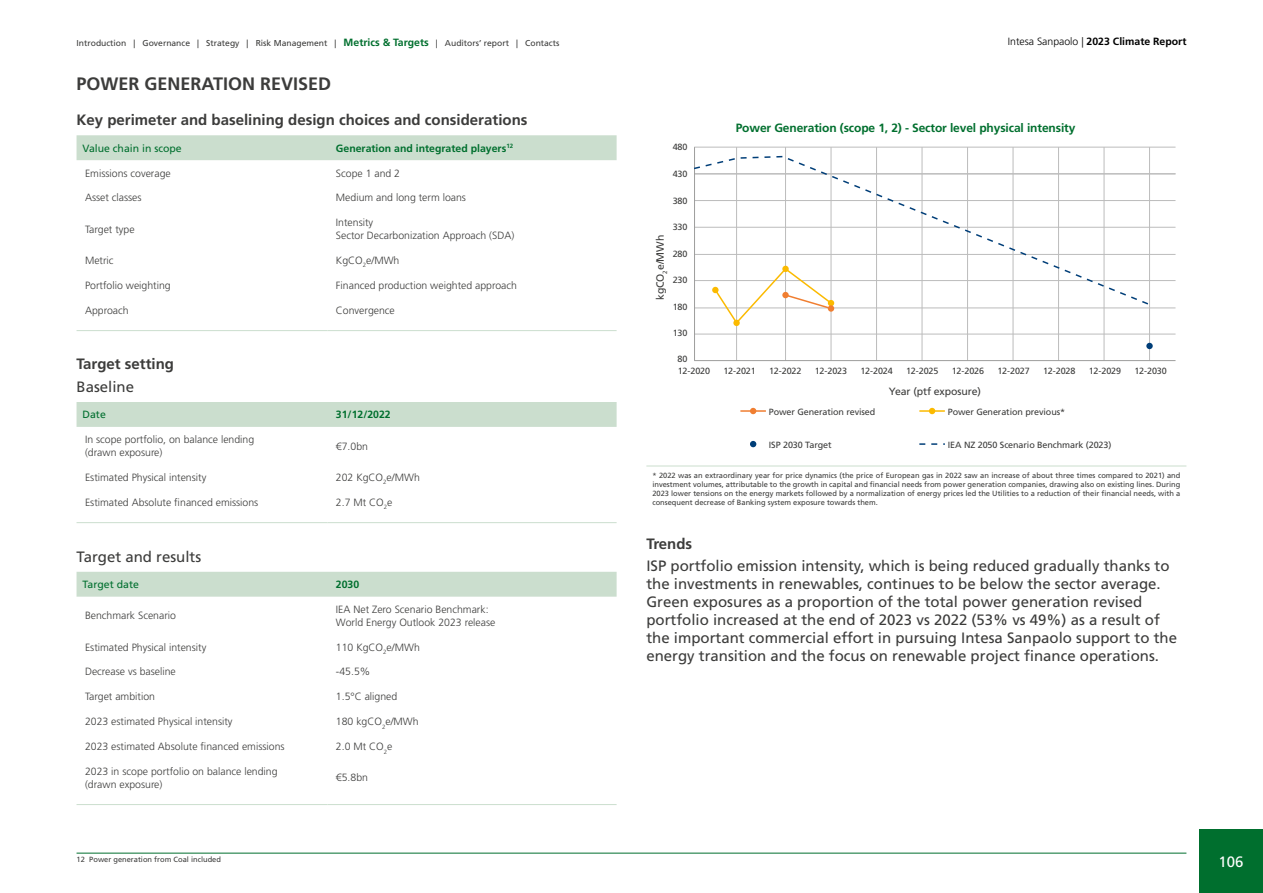
<style>
.page{position:relative;width:1263px;height:893px;background:#fff}
.page>*{position:absolute;margin:0;border:0;box-sizing:border-box;transform-origin:0 0}
.t1{font:700 18px "Frutiger LT Std";color:#3c3c3b}
.t2{font:15px/18px "Frutiger LT Std";color:#3c3c3b}
.t3{font:700 15px "Frutiger LT Std";color:#3c3c3b}
.t4{font:15px "Frutiger LT Std";color:#fff}
.t5{font:700 12px "Frutiger LT Std";letter-spacing:-.01em;color:#006f2e}
.t6{font:300 10.5px/12.6px "Frutiger LT Std";color:#3c3c3b}
.t7{font:700 10.5px "Frutiger LT Std";color:#006f2e}
.t8{font:700 10.5px "Frutiger LT Std";color:#000}
.t9{font:10.5px "Frutiger LT Std";color:#006f2e}
.t10{font:10.5px "Frutiger LT Std";letter-spacing:-.01em;color:#3c3c3b}
.t11{font:9px "Frutiger LT Std";letter-spacing:-.01em;color:#3c3c3b}
.t12{font:8.55px "Frutiger LT Std";color:#3c3c3b}
.t13{font:7.5px/9px "Frutiger LT Std";color:#3c3c3b;text-align:justify}
.s1{font-weight:700;font-size:10.5px;color:#006f2e}
.s2{font-weight:300}
</style>
<div class="page">
<hr style="left:77px;top:853px;width:1109px;height:1px;background:#006f2e">
<div style="left:77px;top:135px;width:540px;height:25px;background:#cbdece"></div>
<hr style="left:77px;top:330px;width:250px;height:1px;background:#cbdece">
<hr style="left:327px;top:330px;width:290px;height:1px;background:#cbdece">
<div style="left:77px;top:402px;width:540px;height:25px;background:#cbdece"></div>
<hr style="left:77px;top:522px;width:250px;height:1px;background:#cbdece">
<hr style="left:327px;top:522px;width:290px;height:1px;background:#cbdece">
<div style="left:77px;top:572px;width:540px;height:25px;background:#cbdece"></div>
<hr style="left:77px;top:804px;width:250px;height:1px;background:#cbdece">
<hr style="left:327px;top:804px;width:290px;height:1px;background:#cbdece">
<hr style="left:646px;top:466px;width:540px;height:1px;background:#cbdece">
<hr style="left:694px;top:200px;width:481px;height:1px;background:#bcbcbc">
<hr style="left:694px;top:334px;width:481px;height:1px;background:#bcbcbc">
<hr style="left:694px;top:308px;width:481px;height:1px;background:#bcbcbc">
<hr style="left:694px;top:280px;width:481px;height:1px;background:#bcbcbc">
<hr style="left:694px;top:254px;width:481px;height:1px;background:#bcbcbc">
<hr style="left:694px;top:227px;width:481px;height:1px;background:#bcbcbc">
<hr style="left:736px;top:147px;width:1px;height:214px;background:#bcbcbc">
<hr style="left:785px;top:147px;width:1px;height:214px;background:#bcbcbc">
<hr style="left:831px;top:147px;width:1px;height:214px;background:#bcbcbc">
<hr style="left:876px;top:147px;width:1px;height:214px;background:#bcbcbc">
<hr style="left:922px;top:147px;width:1px;height:214px;background:#bcbcbc">
<hr style="left:967px;top:147px;width:1px;height:214px;background:#bcbcbc">
<hr style="left:1013px;top:147px;width:1px;height:214px;background:#bcbcbc">
<hr style="left:1058px;top:147px;width:1px;height:214px;background:#bcbcbc">
<hr style="left:1104px;top:147px;width:1px;height:214px;background:#bcbcbc">
<hr style="left:1149px;top:147px;width:1px;height:214px;background:#bcbcbc">
<hr style="left:694px;top:147px;width:481px;height:1px;background:#bcbcbc">
<hr style="left:694px;top:174px;width:481px;height:1px;background:#bcbcbc">
<hr style="left:694px;top:173px;width:481px;height:1px;background:#bcbcbc">
<hr style="left:694px;top:360px;width:481px;height:1px;background:#9d9d9c">
<hr style="left:694px;top:147px;width:1px;height:214px;background:#9d9d9c">
<svg style="left:694px;top:155px;width:459px;height:152px"></svg>
<div style="left:782px;top:266px;width:7px;height:6px;background:#fbba00;border-radius:50%"></div>
<svg style="left:712px;top:267px;width:122px;height:58px"></svg>
<div style="left:1146px;top:343px;width:7px;height:6px;background:#003e78;border-radius:50%"></div>
<svg style="left:750px;top:441px;width:6px;height:6px"></svg>
<hr style="left:740px;top:410px;width:26px;height:2px;background:#f07e31">
<svg style="left:750px;top:408px;width:6px;height:6px"></svg>
<svg style="left:919px;top:443px;width:26px;height:2px"></svg>
<hr style="left:919px;top:410px;width:26px;height:2px;background:#fbba00">
<svg style="left:929px;top:408px;width:6px;height:6px"></svg>
<div style="left:1199px;top:829px;width:64px;height:64px;background:#006f2e"></div>
<p class="t12" style="left:77px;top:38px;width:484px">Introduction | Governance | Strategy | Risk Management | <span class="s1">Metrics &amp; Targets</span> | Auditors’ report | Contacts</p>
<p class="t8" style="left:1008px;top:35px;width:180px"><span class="s2">Intesa Sanpaolo |</span> 2023 Climate Report</p>
<h1 class="t1" style="left:77px;top:73px;width:256px">POWER GENERATION REVISED</h1>
<h2 class="t3" style="left:77px;top:111px;width:452px">Key perimeter and baselining design choices and considerations</h2>
<p class="t9" style="left:83px;top:142px;width:101px">Value chain in scope</p>
<p class="t7" style="left:336px;top:142px;width:179px">Generation and integrated players<sup>12</sup></p>
<p class="t6" style="left:85px;top:167px;width:87px">Emissions coverage</p>
<p class="t6" style="left:336px;top:167px;width:66px">Scope 1 and 2</p>
<p class="t6" style="left:85px;top:192px;width:58px">Asset classes</p>
<p class="t6" style="left:336px;top:192px;width:132px">Medium and long term loans</p>
<p class="t6" style="left:85px;top:223px;width:51px">Target type</p>
<p class="t6" style="left:336px;top:217px;width:180px">Intensity<br>Sector Decarbonization Approach (SDA)</p>
<p class="t6" style="left:85px;top:254px;width:30px">Metric</p>
<p class="t6" style="left:336px;top:254px;width:65px">KgCO<sub>2</sub>e/MWh</p>
<p class="t6" style="left:85px;top:279px;width:87px">Portfolio weighting</p>
<p class="t6" style="left:336px;top:279px;width:183px">Financed production weighted approach</p>
<p class="t6" style="left:85px;top:304px;width:45px">Approach</p>
<p class="t6" style="left:336px;top:304px;width:60px">Convergence</p>
<h2 class="t3" style="left:77px;top:355px;width:99px">Target setting</h2>
<h2 class="t2" style="left:77px;top:378px;width:59px">Baseline</h2>
<p class="t9" style="left:83px;top:409px;width:25px">Date</p>
<p class="t7" style="left:336px;top:409px;width:56px">31/12/2022</p>
<p class="t6" style="left:85px;top:433px;width:171px">In scope portfolio, on balance lending (drawn exposure)</p>
<p class="t6" style="left:336px;top:440px;width:34px">€7.0bn</p>
<p class="t6" style="left:85px;top:471px;width:123px">Estimated Physical intensity</p>
<p class="t6" style="left:336px;top:471px;width:85px">202 KgCO<sub>2</sub>e/MWh</p>
<p class="t6" style="left:85px;top:496px;width:175px">Estimated Absolute financed emissions</p>
<p class="t6" style="left:336px;top:496px;width:58px">2.7 Mt CO<sub>2</sub>e</p>
<h2 class="t2" style="left:77px;top:547px;width:126px">Target and results</h2>
<p class="t9" style="left:83px;top:578px;width:58px">Target date</p>
<p class="t7" style="left:336px;top:578px;width:25px">2030</p>
<p class="t6" style="left:85px;top:610px;width:93px">Benchmark Scenario</p>
<p class="t6" style="left:336px;top:603px;width:161px">IEA Net Zero Scenario Benchmark:<br>World Energy Outlook 2023 release</p>
<p class="t6" style="left:85px;top:641px;width:123px">Estimated Physical intensity</p>
<p class="t6" style="left:336px;top:641px;width:85px">110 KgCO<sub>2</sub>e/MWh</p>
<p class="t6" style="left:85px;top:666px;width:92px">Decrease vs baseline</p>
<p class="t6" style="left:336px;top:666px;width:36px">-45.5%</p>
<p class="t6" style="left:85px;top:690px;width:72px">Target ambition</p>
<p class="t6" style="left:336px;top:690px;width:63px">1.5°C aligned</p>
<p class="t6" style="left:85px;top:715px;width:149px">2023 estimated Physical intensity</p>
<p class="t6" style="left:336px;top:715px;width:84px">180 kgCO<sub>2</sub>e/MWh</p>
<p class="t6" style="left:85px;top:740px;width:201px">2023 estimated Absolute financed emissions</p>
<p class="t6" style="left:336px;top:740px;width:58px">2.0 Mt CO<sub>2</sub>e</p>
<p class="t6" style="left:85px;top:765px;width:194px">2023 in scope portfolio on balance lending (drawn exposure)</p>
<p class="t6" style="left:336px;top:771px;width:34px">€5.8bn</p>
<p class="t13" style="left:77px;top:855px;width:146px">12 Power generation from Coal included</p>
<p class="t11" style="left:673px;top:141px;width:16px">480</p>
<p class="t11" style="left:673px;top:169px;width:16px">430</p>
<p class="t11" style="left:673px;top:195px;width:16px">380</p>
<p class="t11" style="left:673px;top:222px;width:16px">330</p>
<p class="t10" style="left:654px;top:300px;width:66px;rotate:-90deg">kgCO<sub>2</sub>e/MWh</p>
<p class="t11" style="left:673px;top:248px;width:16px">280</p>
<p class="t11" style="left:673px;top:275px;width:16px">230</p>
<p class="t11" style="left:673px;top:301px;width:16px">180</p>
<p class="t11" style="left:673px;top:328px;width:16px">130</p>
<p class="t11" style="left:678px;top:354px;width:11px">80</p>
<p class="t5" style="left:736px;top:121px;width:341px">Power Generation (scope 1, 2) - Sector level physical intensity</p>
<p class="t11" style="left:678px;top:365px;width:34px">12-2020</p>
<p class="t11" style="left:723px;top:365px;width:34px">12-2021</p>
<p class="t11" style="left:769px;top:365px;width:34px">12-2022</p>
<p class="t11" style="left:815px;top:365px;width:34px">12-2023</p>
<p class="t11" style="left:860px;top:365px;width:34px">12-2024</p>
<p class="t11" style="left:906px;top:365px;width:34px">12-2025</p>
<p class="t11" style="left:952px;top:365px;width:34px">12-2026</p>
<p class="t11" style="left:997px;top:365px;width:34px">12-2027</p>
<p class="t11" style="left:1043px;top:365px;width:34px">12-2028</p>
<p class="t11" style="left:1089px;top:365px;width:34px">12-2029</p>
<p class="t11" style="left:1134px;top:365px;width:34px">12-2030</p>
<p class="t11" style="left:769px;top:406px;width:108px">Power Generation revised</p>
<p class="t11" style="left:769px;top:439px;width:64px">ISP 2030 Target</p>
<p class="t10" style="left:889px;top:385px;width:93px">Year (ptf exposure)</p>
<p class="t11" style="left:948px;top:406px;width:119px">Power Generation previous*</p>
<p class="t11" style="left:948px;top:439px;width:165px">IEA NZ 2050 Scenario Benchmark (2023)</p>
<p class="t13" style="left:652px;top:471px;width:530px">* 2022 was an extraordinary year for price dynamics (the price of European gas in 2022 saw an increase of about three times compared to 2021) and investment volumes, attributable to the growth in capital and financial needs from power generation companies, drawing also on existing lines. During 2023 lower tensions on the energy markets followed by a normalization of energy prices led the Utilities to a reduction of their financial needs, with a consequent decrease of Banking system exposure towards them.</p>
<h2 class="t3" style="left:646px;top:535px;width:47px">Trends</h2>
<p class="t2" style="left:646px;top:557px;width:532px">ISP portfolio emission intensity, which is being reduced gradually thanks to the investments in renewables, continues to be below the sector average.<br>Green exposures as a proportion of the total power generation revised portfolio increased at the end of 2023 vs 2022 (53% vs 49%) as a result of the important commercial effort in pursuing Intesa Sanpaolo support to the energy transition and the focus on renewable project finance operations.</p>
<h2 class="t4" style="left:1218px;top:853px;width:27px">106</h2>
</div>
